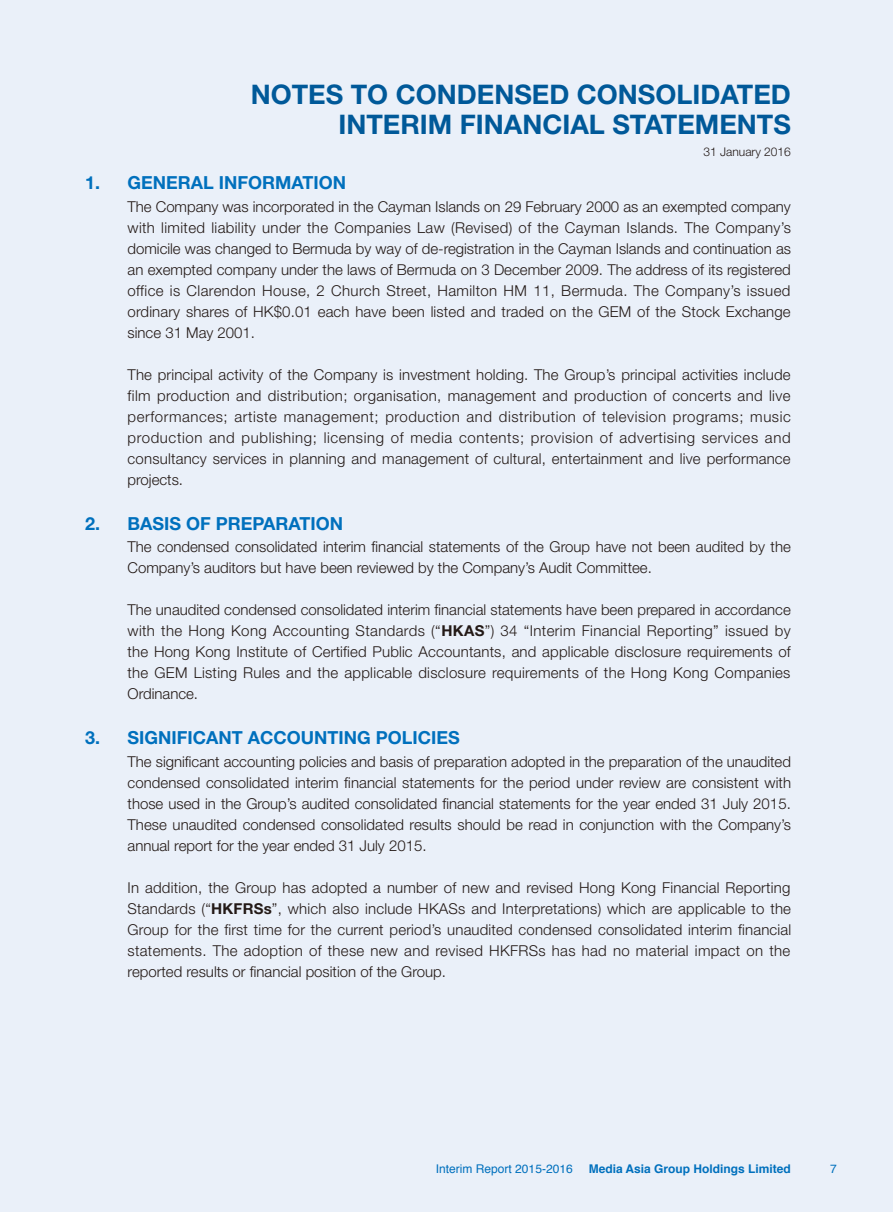
<style>
.page{position:relative;width:893px;height:1212px;background:#eaf0f9}
.page>*{position:absolute;margin:0;border:0;box-sizing:border-box;transform-origin:0 0}
.t1{font:700 27px/30px "Helvetica Neue LT Std";color:#005999;text-align:right}
.t2{font:700 18px "Helvetica Neue LT Std";color:#0070bd}
.t3{font:300 15px/21px "Helvetica Neue LT Std";color:#231916;text-align:justify}
.t4{font:700 12px "Helvetica";color:#0070bd}
.t5{font:12px "Helvetica";color:#0070bd}
.t6{font:300 12px "Helvetica Neue LT Std";color:#231916}
.s1{font-weight:700}
</style>
<div class="page">
<h1 class="t1" style="left:251px;top:79px;width:542px">NOTES TO CONDENSED CONSOLIDATED<br>INTERIM FINANCIAL STATEMENTS</h1>
<p class="t6" style="left:703px;top:145px;width:89px">31 January 2016</p>
<p class="t2" style="left:85px;top:172px;width:263px">1. GENERAL INFORMATION</p>
<p class="t3" style="left:128px;top:196px;width:665px">The Company was incorporated in the Cayman Islands on 29 February 2000 as an exempted company with limited liability under the Companies Law (Revised) of the Cayman Islands. The Company’s domicile was changed to Bermuda by way of de-registration in the Cayman Islands and continuation as an exempted company under the laws of Bermuda on 3 December 2009. The address of its registered office is Clarendon House, 2 Church Street, Hamilton HM 11, Bermuda. The Company’s issued ordinary shares of HK$0.01 each have been listed and traded on the GEM of the Stock Exchange since 31 May 2001.</p>
<p class="t3" style="left:128px;top:364px;width:665px">The principal activity of the Company is investment holding. The Group’s principal activities include film production and distribution; organisation, management and production of concerts and live performances; artiste management; production and distribution of television programs; music production and publishing; licensing of media contents; provision of advertising services and consultancy services in planning and management of cultural, entertainment and live performance projects.</p>
<p class="t2" style="left:85px;top:512px;width:260px">2. BASIS OF PREPARATION</p>
<p class="t3" style="left:128px;top:536px;width:665px">The condensed consolidated interim financial statements of the Group have not been audited by the<br>Company’s auditors but have been reviewed by the Company’s Audit Committee.</p>
<p class="t3" style="left:128px;top:599px;width:665px">The unaudited condensed consolidated interim financial statements have been prepared in accordance with the Hong Kong Accounting Standards (“<span class="s1">HKAS</span>”) 34 “Interim Financial Reporting” issued by the Hong Kong Institute of Certified Public Accountants, and applicable disclosure requirements of the GEM Listing Rules and the applicable disclosure requirements of the Hong Kong Companies Ordinance.</p>
<p class="t2" style="left:85px;top:726px;width:376px">3. SIGNIFICANT ACCOUNTING POLICIES</p>
<p class="t3" style="left:128px;top:750px;width:665px">The significant accounting policies and basis of preparation adopted in the preparation of the unaudited condensed consolidated interim financial statements for the period under review are consistent with those used in the Group’s audited consolidated financial statements for the year ended 31 July 2015.<br>These unaudited condensed consolidated results should be read in conjunction with the Company’s annual report for the year ended 31 July 2015.</p>
<p class="t3" style="left:128px;top:876px;width:665px">In addition, the Group has adopted a number of new and revised Hong Kong Financial Reporting Standards (“<span class="s1">HKFRSs</span>”, which also include HKASs and Interpretations) which are applicable to the Group for the first time for the current period’s unaudited condensed consolidated interim financial statements. The adoption of these new and revised HKFRSs has had no material impact on the reported results or financial position of the Group.</p>
<p class="t5" style="left:436px;top:1159px;width:138px">Interim Report 2015-2016</p>
<p class="t4" style="left:589px;top:1159px;width:204px">Media Asia Group Holdings Limited</p>
<p class="t5" style="left:830px;top:1159px;width:8px">7</p>
</div>
